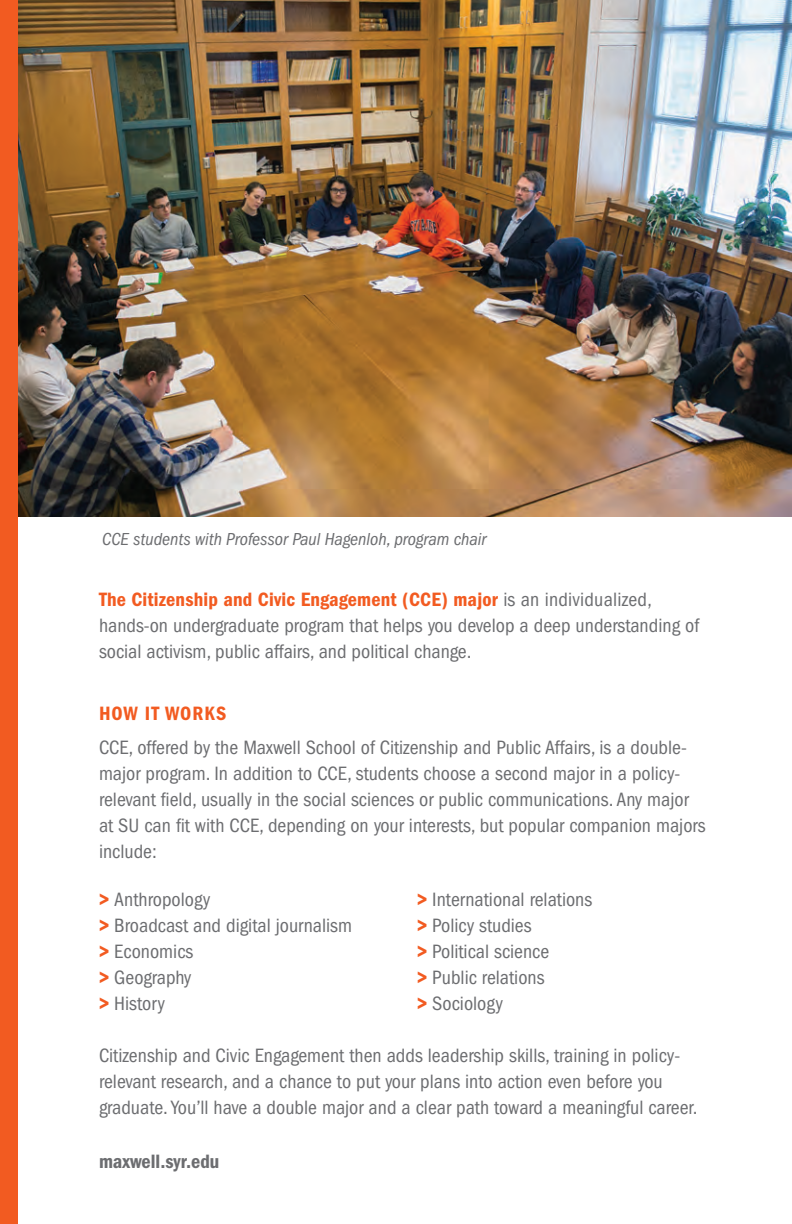
<style>
.page{position:relative;width:792px;height:1224px;background:#fff}
.page>*{position:absolute;margin:0;border:0;box-sizing:border-box;transform-origin:0 0}
.t1{font:condensed 20px/26px "Franklin Gothic";color:#6c6d70}
.t2{font:600 condensed 20px "Franklin Gothic";color:#6c6d70}
.t3{font:600 condensed 20px "Franklin Gothic";letter-spacing:.05em;color:#f25b21}
.t4{font:italic condensed 18px "Franklin Gothic";color:#6c6d70}
.s1{font-weight:600;color:#f25b21}
</style>
<div class="page">
<img style="left:18px;top:0;width:774px;height:517px">
<div style="left:0;top:0;width:18px;height:1224px;background:#f25b21"></div>
<p class="t4" style="left:102px;top:528px;width:386px">CCE students with Professor Paul Hagenloh, program chair</p>
<p class="t1" style="left:99px;top:587px;width:602px"><span class="s1">The Citizenship and Civic Engagement (CCE) major</span> is an individualized, hands-on undergraduate program that helps you develop a deep understanding of social activism, public affairs, and political change.</p>
<p class="t3" style="left:99px;top:702px;width:129px">How it Works</p>
<p class="t1" style="left:99px;top:735px;width:608px">CCE, offered by the Maxwell School of Citizenship and Public Affairs, is a double&shy;major program. In addition to CCE, students choose a second major in a policy&shy;relevant field, usually in the social sciences or public communications. Any major at SU can fit with CCE, depending on your interests, but popular companion majors include:</p>
<p class="t1" style="left:99px;top:887px;width:113px"><span class="s1">&gt;</span> Anthropology</p>
<p class="t1" style="left:417px;top:887px;width:177px"><span class="s1">&gt;</span> International relations</p>
<p class="t1" style="left:99px;top:913px;width:255px"><span class="s1">&gt;</span> Broadcast and digital journalism</p>
<p class="t1" style="left:417px;top:913px;width:116px"><span class="s1">&gt;</span> Policy studies</p>
<p class="t1" style="left:99px;top:939px;width:96px"><span class="s1">&gt;</span> Economics</p>
<p class="t1" style="left:417px;top:939px;width:134px"><span class="s1">&gt;</span> Political science</p>
<p class="t1" style="left:99px;top:965px;width:94px"><span class="s1">&gt;</span> Geography</p>
<p class="t1" style="left:417px;top:965px;width:129px"><span class="s1">&gt;</span> Public relations</p>
<p class="t1" style="left:99px;top:991px;width:68px"><span class="s1">&gt;</span> History</p>
<p class="t1" style="left:417px;top:991px;width:87px"><span class="s1">&gt;</span> Sociology</p>
<p class="t1" style="left:99px;top:1043px;width:600px">Citizenship and Civic Engagement then adds leadership skills, training in policy&shy;relevant research, and a chance to put your plans into action even before you graduate. You’ll have a double major and a clear path toward a meaningful career.</p>
<p class="t2" style="left:99px;top:1150px;width:122px">maxwell.syr.edu</p>
</div>
